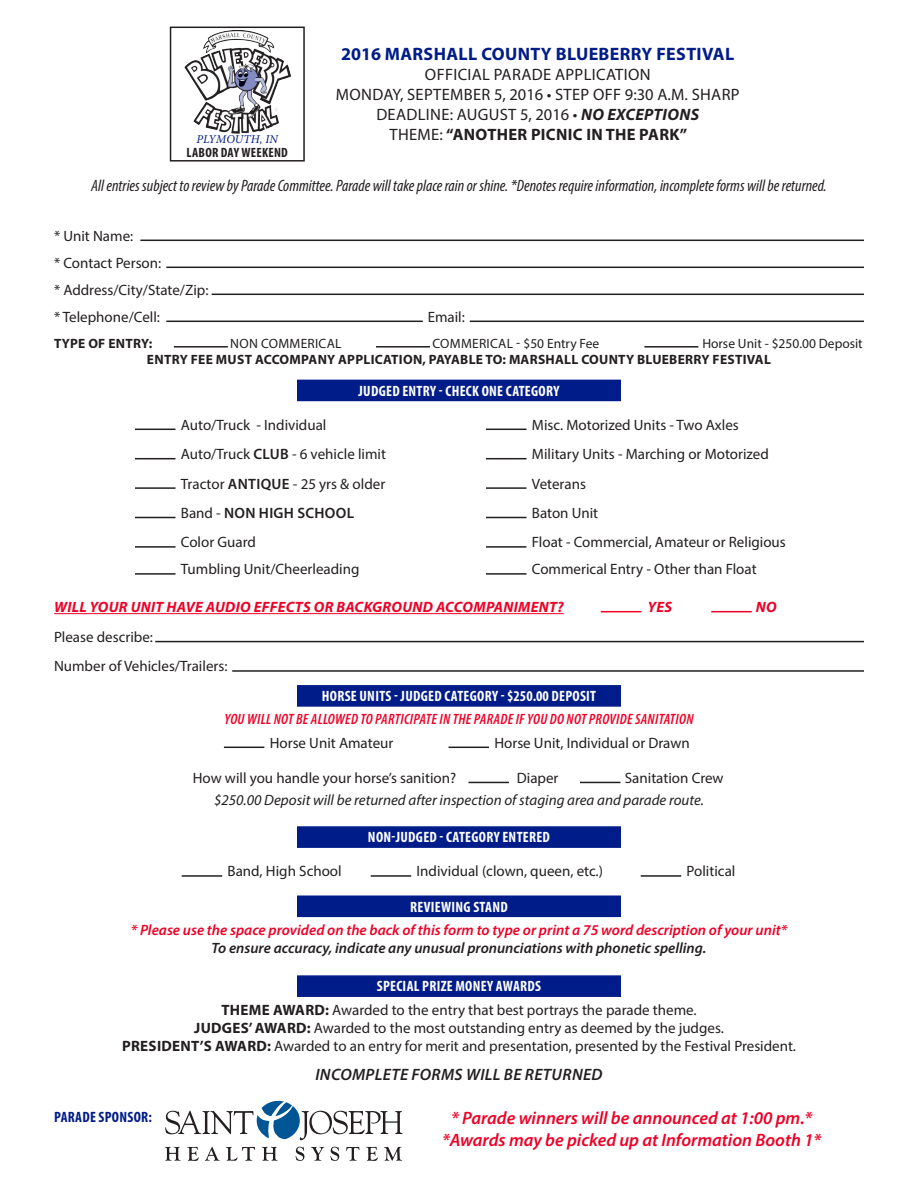
<style>
.page{position:relative;width:918px;height:1188px;background:#fff}
.page>*{position:absolute;margin:0;border:0;box-sizing:border-box;transform-origin:0 0}
.t1{font:italic 600 18px "Myriad Pro";color:#ef0027}
.t2{font:700 18px "Myriad Pro";letter-spacing:.02em;color:#001c88}
.t3{font:italic condensed 16.5px "Myriad Pro";color:#231f20}
.t4{font:16.5px "Myriad Pro";letter-spacing:.02em;color:#231f20}
.t5{font:700 16.5px "Myriad Pro";letter-spacing:.02em;color:#231f20}
.t6{font:italic 600 16.5px "Myriad Pro";letter-spacing:.02em;color:#231f20}
.t7{font:15px "Myriad Pro";color:#231f20}
.t8{font:700 condensed 15px "Myriad Pro";letter-spacing:.02em;color:#fff}
.t9{font:italic 600 15px "Myriad Pro";color:#ef0027}
.t10{font:italic 15px "Myriad Pro";color:#231f20}
.t11{font:italic 600 condensed 15px "Myriad Pro";letter-spacing:.02em;color:#ef0027}
.t12{font:italic 600 15px "Myriad Pro";color:#231f20}
.t13{font:italic 700 15px "Myriad Pro";letter-spacing:.02em;color:#ef0027}
.t14{font:600 15px "Myriad Pro";letter-spacing:.02em;color:#231f20}
.t15{font:700 condensed 15px "Myriad Pro";letter-spacing:.02em;color:#001c88}
.t16{font:700 13.5px "Myriad Pro";letter-spacing:.02em;color:#231f20}
.t17{font:13.5px "Myriad Pro";letter-spacing:.02em;color:#231f20}
.t18{font:13.5px "Myriad Pro";color:#231f20}
.t19{font:700 condensed 13.5px "Myriad Pro";letter-spacing:.02em;color:#231f20}
.t20{font:italic 12px "Minion Pro";letter-spacing:-.005em;color:#001c88}
.s1{font-weight:700;font-style:italic}
.s2{font-weight:400}
.s3{font-weight:600}
.s4{font-weight:700}
</style>
<div class="page">
<hr style="left:140px;top:240px;width:724px;height:1px;background:#231f20">
<hr style="left:166px;top:267px;width:698px;height:1px;background:#231f20">
<hr style="left:212px;top:294px;width:652px;height:1px;background:#231f20">
<hr style="left:166px;top:321px;width:257px;height:1px;background:#231f20">
<hr style="left:174px;top:346px;width:54px;height:2px;background:#231f20">
<hr style="left:376px;top:346px;width:54px;height:2px;background:#231f20">
<hr style="left:644px;top:346px;width:54px;height:2px;background:#231f20">
<hr style="left:470px;top:321px;width:394px;height:1px;background:#231f20">
<div style="left:297px;top:380px;width:324px;height:21px;background:#001c88"></div>
<hr style="left:486px;top:429px;width:40px;height:1px;background:#231f20">
<hr style="left:135px;top:429px;width:41px;height:1px;background:#231f20">
<hr style="left:486px;top:458px;width:40px;height:1px;background:#231f20">
<hr style="left:135px;top:458px;width:41px;height:1px;background:#231f20">
<hr style="left:486px;top:487px;width:40px;height:2px;background:#231f20">
<hr style="left:135px;top:487px;width:41px;height:2px;background:#231f20">
<hr style="left:486px;top:517px;width:40px;height:1px;background:#231f20">
<hr style="left:135px;top:517px;width:41px;height:1px;background:#231f20">
<hr style="left:486px;top:546px;width:40px;height:2px;background:#231f20">
<hr style="left:486px;top:573px;width:40px;height:2px;background:#231f20">
<hr style="left:135px;top:546px;width:41px;height:2px;background:#231f20">
<hr style="left:135px;top:573px;width:41px;height:2px;background:#231f20">
<hr style="left:54px;top:613px;width:510px;height:1px;background:#ef0027">
<hr style="left:601px;top:611px;width:40px;height:1px;background:#ef0027">
<hr style="left:711px;top:611px;width:41px;height:1px;background:#ef0027">
<hr style="left:155px;top:641px;width:709px;height:1px;background:#231f20">
<hr style="left:232px;top:670px;width:632px;height:2px;background:#231f20">
<div style="left:297px;top:685px;width:324px;height:22px;background:#001c88;border:2px solid #001c88"></div>
<hr style="left:224px;top:747px;width:40px;height:1px;background:#231f20">
<hr style="left:449px;top:747px;width:40px;height:1px;background:#231f20">
<hr style="left:468px;top:782px;width:41px;height:1px;background:#231f20">
<hr style="left:580px;top:782px;width:40px;height:1px;background:#231f20">
<div style="left:297px;top:826px;width:324px;height:22px;background:#001c88;border:2px solid #001c88"></div>
<hr style="left:182px;top:875px;width:40px;height:2px;background:#231f20">
<hr style="left:371px;top:875px;width:40px;height:2px;background:#231f20">
<hr style="left:641px;top:875px;width:40px;height:2px;background:#231f20">
<div style="left:297px;top:896px;width:324px;height:21px;background:#001c88"></div>
<div style="left:297px;top:975px;width:324px;height:22px;background:#001c88;border:2px solid #001c88"></div>
<img style="left:184px;top:30px;width:106px;height:104px">
<div style="left:170px;top:27px;width:135px;height:135px;border:2px solid #231f20"></div>
<svg style="left:165px;top:1100px;width:238px;height:40px"></svg>
<svg style="left:165px;top:1147px;width:16px;height:14px"></svg>
<svg style="left:187px;top:1147px;width:12px;height:14px"></svg>
<svg style="left:205px;top:1147px;width:15px;height:14px"></svg>
<svg style="left:226px;top:1147px;width:29px;height:14px"></svg>
<svg style="left:262px;top:1147px;width:16px;height:14px"></svg>
<svg style="left:296px;top:1147px;width:8px;height:14px"></svg>
<svg style="left:311px;top:1147px;width:13px;height:14px"></svg>
<svg style="left:330px;top:1147px;width:9px;height:14px"></svg>
<svg style="left:346px;top:1147px;width:13px;height:14px"></svg>
<svg style="left:366px;top:1147px;width:12px;height:14px"></svg>
<svg style="left:384px;top:1147px;width:18px;height:14px"></svg>
<p class="t2" style="left:341px;top:42px;width:395px">2016 MARSHALL COUNTY BLUEBERRY FESTIVAL</p>
<p class="t4" style="left:425px;top:64px;width:227px">OFFICIAL PARADE APPLICATION</p>
<p class="t4" style="left:336px;top:84px;width:405px">MONDAY, SEPTEMBER 5, 2016 • STEP OFF 9:30 A.M. SHARP</p>
<p class="t4" style="left:376px;top:104px;width:324px">DEADLINE: AUGUST 5, 2016 • <span class="s1">NO EXCEPTIONS</span></p>
<p class="t5" style="left:389px;top:123px;width:299px"><span class="s2">THEME:</span> “ANOTHER PICNIC IN THE PARK”</p>
<p class="t3" style="left:91px;top:175px;width:737px">All entries subject to review by Parade Committee. Parade will take place rain or shine. *Denotes require information, incomplete forms will be returned.</p>
<p class="t7" style="left:54px;top:226px;width:81px">* Unit Name:</p>
<p class="t7" style="left:54px;top:253px;width:109px">* Contact Person:</p>
<p class="t7" style="left:54px;top:280px;width:156px">* Address/City/State/Zip:</p>
<p class="t7" style="left:54px;top:307px;width:108px">* Telephone/Cell:</p>
<p class="t16" style="left:54px;top:334px;width:100px">TYPE OF ENTRY:</p>
<p class="t17" style="left:230px;top:335px;width:113px">NON COMMERICAL</p>
<p class="t17" style="left:433px;top:335px;width:168px">COMMERICAL - $50 Entry Fee</p>
<p class="t18" style="left:702px;top:335px;width:162px">Horse Unit - $250.00 Deposit</p>
<p class="t16" style="left:147px;top:350px;width:626px">ENTRY FEE MUST ACCOMPANY APPLICATION, PAYABLE TO: MARSHALL COUNTY BLUEBERRY FESTIVAL</p>
<p class="t20" style="left:197px;top:131px;width:83px">PLYMOUTH, IN</p>
<p class="t19" style="left:187px;top:144px;width:103px">LABOR DAY WEEKEND</p>
<p class="t7" style="left:428px;top:307px;width:39px">Email:</p>
<p class="t8" style="left:359px;top:381px;width:202px">JUDGED ENTRY - CHECK ONE CATEGORY</p>
<p class="t7" style="left:181px;top:415px;width:147px">Auto/Truck - Individual</p>
<p class="t7" style="left:532px;top:415px;width:209px">Misc. Motorized Units - Two Axles</p>
<p class="t7" style="left:181px;top:445px;width:207px">Auto/Truck <span class="s3">CLUB</span> - 6 vehicle limit</p>
<p class="t7" style="left:532px;top:445px;width:239px">Military Units - Marching or Motorized</p>
<p class="t7" style="left:181px;top:474px;width:206px">Tractor <span class="s3">ANTIQUE</span> - 25 yrs &amp; older</p>
<p class="t7" style="left:532px;top:474px;width:56px">Veterans</p>
<p class="t14" style="left:181px;top:503px;width:175px"><span class="s2">Band -</span> NON HIGH SCHOOL</p>
<p class="t7" style="left:532px;top:504px;width:68px">Baton Unit</p>
<p class="t7" style="left:532px;top:533px;width:255px">Float - Commercial, Amateur or Religious</p>
<p class="t7" style="left:532px;top:560px;width:226px">Commerical Entry - Other than Float</p>
<p class="t7" style="left:181px;top:533px;width:77px">Color Guard</p>
<p class="t7" style="left:181px;top:560px;width:180px">Tumbling Unit/Cheerleading</p>
<p class="t13" style="left:54px;top:597px;width:511px">WILL YOUR UNIT HAVE AUDIO EFFECTS OR BACKGROUND ACCOMPANIMENT?</p>
<p class="t13" style="left:648px;top:597px;width:26px">YES</p>
<p class="t13" style="left:756px;top:597px;width:22px">NO</p>
<p class="t7" style="left:54px;top:628px;width:101px">Please describe:</p>
<p class="t7" style="left:54px;top:657px;width:175px">Number of Vehicles/Trailers:</p>
<p class="t8" style="left:322px;top:687px;width:276px">HORSE UNITS - JUDGED CATEGORY - $250.00 DEPOSIT</p>
<p class="t7" style="left:270px;top:733px;width:125px">Horse Unit Amateur</p>
<p class="t7" style="left:494px;top:733px;width:197px">Horse Unit, Individual or Drawn</p>
<p class="t7" style="left:193px;top:769px;width:265px">How will you handle your horse’s sanition?</p>
<p class="t7" style="left:517px;top:769px;width:43px">Diaper</p>
<p class="t7" style="left:625px;top:769px;width:100px">Sanitation Crew</p>
<p class="t10" style="left:214px;top:790px;width:491px">$250.00 Deposit will be returned after inspection of staging area and parade route.</p>
<p class="t8" style="left:368px;top:828px;width:184px">NON-JUDGED - CATEGORY ENTERED</p>
<p class="t7" style="left:228px;top:862px;width:116px">Band, High School</p>
<p class="t7" style="left:417px;top:862px;width:188px">Individual (clown, queen, etc.)</p>
<p class="t7" style="left:687px;top:862px;width:50px">Political</p>
<p class="t11" style="left:224px;top:711px;width:471px">YOU WILL NOT BE ALLOWED TO PARTICIPATE IN THE PARADE IF YOU DO NOT PROVIDE SANITATION</p>
<p class="t8" style="left:410px;top:897px;width:99px">REVIEWING STAND</p>
<p class="t9" style="left:131px;top:920px;width:658px">* Please use the space provided on the back of this form to type or print a 75 word description of your unit*</p>
<p class="t12" style="left:212px;top:938px;width:496px">To ensure accuracy, indicate any unusual pronunciations with phonetic spelling.</p>
<p class="t8" style="left:377px;top:977px;width:166px">SPECIAL PRIZE MONEY AWARDS</p>
<p class="t7" style="left:221px;top:1000px;width:477px"><span class="s4">THEME AWARD:</span> Awarded to the entry that best portrays the parade theme.</p>
<p class="t7" style="left:194px;top:1018px;width:531px"><span class="s4">JUDGES’ AWARD:</span> Awarded to the most outstanding entry as deemed by the judges.</p>
<p class="t7" style="left:122px;top:1036px;width:675px"><span class="s4">PRESIDENT’S AWARD:</span> Awarded to an entry for merit and presentation, presented by the Festival President.</p>
<p class="t15" style="left:54px;top:1108px;width:99px">PARADE SPONSOR:</p>
<p class="t6" style="left:315px;top:1064px;width:289px">INCOMPLETE FORMS WILL BE RETURNED</p>
<p class="t1" style="left:451px;top:1107px;width:363px">* Parade winners will be announced at 1:00 pm.*</p>
<p class="t1" style="left:442px;top:1129px;width:381px">*Awards may be picked up at Information Booth 1*</p>
</div>
